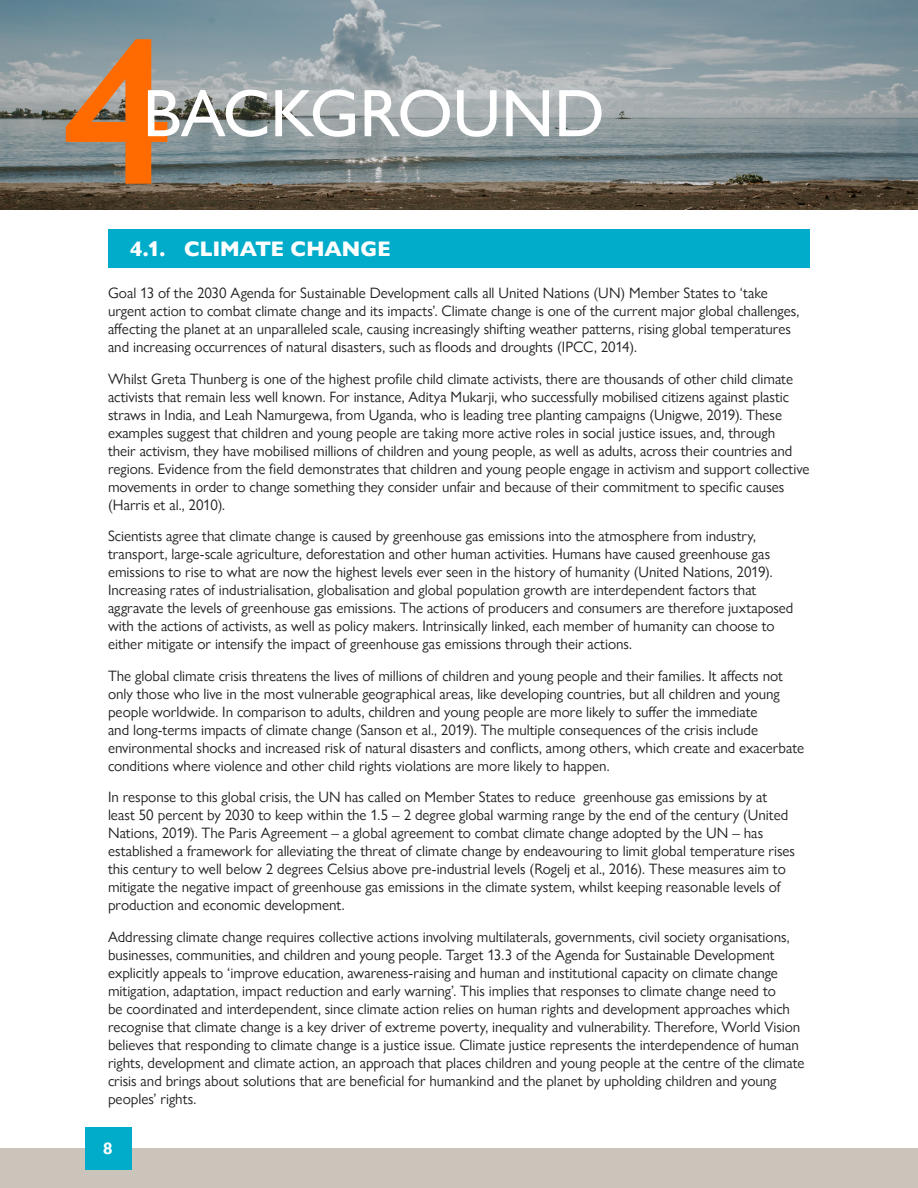
<style>
.page{position:relative;width:918px;height:1188px;background:#fff}
.page>*{position:absolute;margin:0;border:0;box-sizing:border-box;transform-origin:0 0}
.t1{font:600 210px "Gill Sans Nova";color:#ff6b00}
.t2{font:500 67.5px "Gill Sans Nova";color:#fff}
.t3{font:800 21px "Gill Sans Nova";letter-spacing:.005em;color:#fff}
.t4{font:700 16.5px "Gill Sans Nova";color:#fff}
.t5{font:15px/18px "Gill Sans Nova";color:#231f20}
</style>
<div class="page">
<div style="left:0;top:1148px;width:918px;height:40px;background:#cac4bb"></div>
<div style="left:85px;top:1127px;width:46px;height:43px;background:#00acca"></div>
<div style="left:108px;top:229px;width:702px;height:39px;background:#00acca"></div>
<img style="left:0;top:0;width:918px;height:210px">
<p class="t1" style="left:63px;top:-17px;width:113px">4</p>
<p class="t2" style="left:143px;top:72px;width:463px">BACKGROUND</p>
<p class="t3" style="left:130px;top:236px;width:262px">4.1. CLIMATE CHANGE</p>
<p class="t5" style="left:108px;top:284px;width:693px">Goal 13 of the 2030 Agenda for Sustainable Development calls all United Nations (UN) Member States to ‘take urgent action to combat climate change and its impacts’. Climate change is one of the current major global challenges, affecting the planet at an unparalleled scale, causing increasingly shifting weather patterns, rising global temperatures and increasing occurrences of natural disasters, such as floods and droughts (IPCC, 2014).</p>
<p class="t5" style="left:108px;top:369px;width:703px">Whilst Greta Thunberg is one of the highest profile child climate activists, there are thousands of other child climate activists that remain less well known. For instance, Aditya Mukarji, who successfully mobilised citizens against plastic straws in India, and Leah Namurgewa, from Uganda, who is leading tree planting campaigns (Unigwe, 2019). These examples suggest that children and young people are taking more active roles in social justice issues, and, through<br>their activism, they have mobilised millions of children and young people, as well as adults, across their countries and regions. Evidence from the field demonstrates that children and young people engage in activism and support collective movements in order to change something they consider unfair and because of their commitment to specific causes (Harris et al., 2010).</p>
<p class="t5" style="left:108px;top:527px;width:687px">Scientists agree that climate change is caused by greenhouse gas emissions into the atmosphere from industry, transport, large-scale agriculture, deforestation and other human activities. Humans have caused greenhouse gas emissions to rise to what are now the highest levels ever seen in the history of humanity (United Nations, 2019).<br>Increasing rates of industrialisation, globalisation and global population growth are interdependent factors that aggravate the levels of greenhouse gas emissions. The actions of producers and consumers are therefore juxtaposed with the actions of activists, as well as policy makers. Intrinsically linked, each member of humanity can choose to either mitigate or intensify the impact of greenhouse gas emissions through their actions.</p>
<p class="t5" style="left:108px;top:666px;width:698px">The global climate crisis threatens the lives of millions of children and young people and their families. It affects not only those who live in the most vulnerable geographical areas, like developing countries, but all children and young people worldwide. In comparison to adults, children and young people are more likely to suffer the immediate<br>and long-terms impacts of climate change (Sanson et al., 2019). The multiple consequences of the crisis include environmental shocks and increased risk of natural disasters and conflicts, among others, which create and exacerbate conditions where violence and other child rights violations are more likely to happen.</p>
<p class="t5" style="left:108px;top:788px;width:689px">In response to this global crisis, the UN has called on Member States to reduce greenhouse gas emissions by at least 50 percent by 2030 to keep within the 1.5 – 2 degree global warming range by the end of the century (United Nations, 2019). The Paris Agreement – a global agreement to combat climate change adopted by the UN – has established a framework for alleviating the threat of climate change by endeavouring to limit global temperature rises this century to well below 2 degrees Celsius above pre-industrial levels (Rogelj et al., 2016). These measures aim to mitigate the negative impact of greenhouse gas emissions in the climate system, whilst keeping reasonable levels of production and economic development.</p>
<p class="t5" style="left:108px;top:927px;width:698px">Addressing climate change requires collective actions involving multilaterals, governments, civil society organisations, businesses, communities, and children and young people. Target 13.3 of the Agenda for Sustainable Development explicitly appeals to ‘improve education, awareness-raising and human and institutional capacity on climate change mitigation, adaptation, impact reduction and early warning’. This implies that responses to climate change need to<br>be coordinated and interdependent, since climate action relies on human rights and development approaches which recognise that climate change is a key driver of extreme poverty, inequality and vulnerability. Therefore, World Vision believes that responding to climate change is a justice issue. Climate justice represents the interdependence of human rights, development and climate action, an approach that places children and young people at the centre of the climate crisis and brings about solutions that are beneficial for humankind and the planet by upholding children and young peoples’ rights.</p>
<p class="t4" style="left:103px;top:1138px;width:11px">8</p>
</div>
